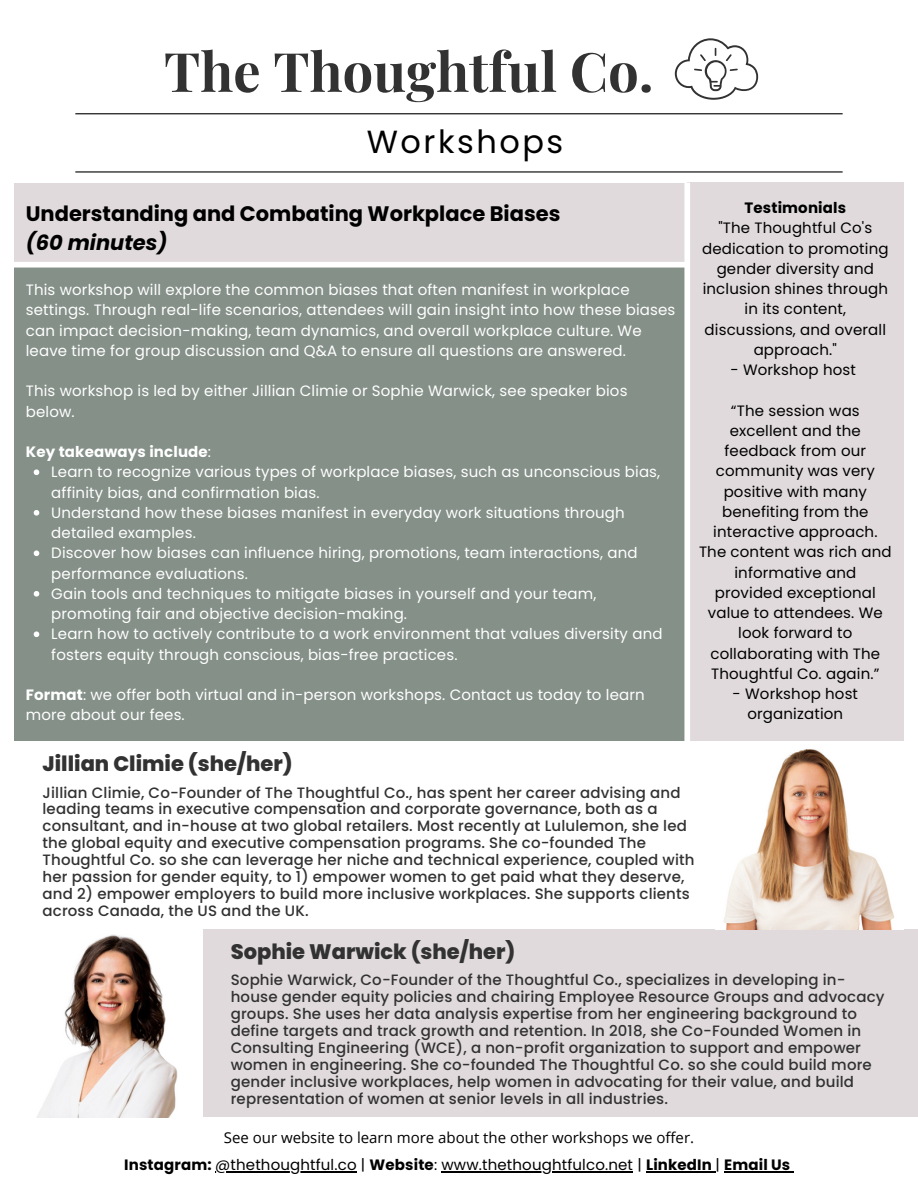
<style>
.page{position:relative;width:918px;height:1188px;background:#fff}
.page>*{position:absolute;margin:0;border:0;box-sizing:border-box;transform-origin:0 0}
.t1{font:700 54.3px "Playfair Display";color:#323232}
.t2{font:31.95px "Poppins";letter-spacing:.08em;color:#000}
.t3{font:700 21px/29.2px "Poppins";color:#000}
.t4{font:800 21px "Poppins";color:#323232}
.t5{font:500 15px/16.8px "Poppins";letter-spacing:.01em;color:#323232}
.t6{font:15px/20.2px "Poppins";letter-spacing:.01em;color:#fff}
.t7{font:15px/20.2px "Poppins";letter-spacing:.01em;color:#000;text-align:center}
.t8{font:15px "Open Sans";color:#000}
.t9{font:700 15px "Poppins";letter-spacing:.01em;color:#fff}
.t10{font:700 15px "Poppins";letter-spacing:.01em;color:#000}
.s1{font-style:italic}
.s2{font-weight:400}
.s3{font-weight:700}
</style>
<div class="page">
<div style="left:203px;top:929px;width:715px;height:188px;background:#e0dadc"></div>
<img style="left:37px;top:934px;width:141px;height:184px">
<svg style="left:675px;top:38px;width:83px;height:62px"></svg>
<hr style="left:75px;top:171px;width:768px;height:2px;background:#000">
<hr style="left:75px;top:113px;width:768px;height:1px;background:#000">
<div style="left:15px;top:183px;width:672px;height:92px;background:#e0dadc"></div>
<div style="left:15px;top:265px;width:671px;height:476px;background:#849088"></div>
<svg style="left:34px;top:469px;width:5px;height:6px"></svg>
<svg style="left:34px;top:510px;width:5px;height:6px"></svg>
<svg style="left:34px;top:550px;width:5px;height:6px"></svg>
<svg style="left:34px;top:591px;width:5px;height:6px"></svg>
<svg style="left:34px;top:631px;width:5px;height:6px"></svg>
<div style="left:687px;top:183px;width:216px;height:558px;background:#e0dadc"></div>
<div style="left:684px;top:183px;width:6px;height:558px;background:#fff"></div>
<hr style="left:215px;top:1171px;width:142px;height:1px;background:#000">
<hr style="left:442px;top:1171px;width:191px;height:1px;background:#000">
<hr style="left:646px;top:1171px;width:69px;height:1px;background:#000">
<hr style="left:724px;top:1171px;width:66px;height:1px;background:#000">
<img style="left:723px;top:749px;width:171px;height:180px">
<div style="left:11px;top:262px;width:676px;height:6px;background:#fff"></div>
<p class="t1" style="left:164px;top:33px;width:491px">The Thoughtful Co.</p>
<p class="t2" style="left:367px;top:120px;width:198px">Workshops</p>
<p class="t3" style="left:26px;top:199px;width:536px">Understanding and Combating Workplace Biases <span class="s1">(60 minutes)</span></p>
<p class="t6" style="left:26px;top:280px;width:651px">This workshop will explore the common biases that often manifest in workplace settings. Through real-life scenarios, attendees will gain insight into how these biases can impact decision-making, team dynamics, and overall workplace culture. We leave time for group discussion and Q&amp;A to ensure all questions are answered.</p>
<p class="t6" style="left:26px;top:381px;width:603px">This workshop is led by either Jillian Climie or Sophie Warwick, see speaker bios below.</p>
<p class="t9" style="left:26px;top:441px;width:187px">Key takeaways include<span class="s2">:</span></p>
<p class="t6" style="left:51px;top:462px;width:610px">Learn to recognize various types of workplace biases, such as unconscious bias, affinity bias, and confirmation bias.</p>
<p class="t6" style="left:51px;top:502px;width:575px">Understand how these biases manifest in everyday work situations through detailed examples.</p>
<p class="t6" style="left:51px;top:543px;width:588px">Discover how biases can influence hiring, promotions, team interactions, and performance evaluations.</p>
<p class="t6" style="left:51px;top:583px;width:547px">Gain tools and techniques to mitigate biases in yourself and your team, promoting fair and objective decision-making.</p>
<p class="t6" style="left:51px;top:624px;width:613px">Learn how to actively contribute to a work environment that values diversity and fosters equity through conscious, bias-free practices.</p>
<p class="t6" style="left:26px;top:685px;width:620px"><span class="s3">Format</span>: we offer both virtual and in-person workshops. Contact us today to learn more about our fees.</p>
<p class="t10" style="left:745px;top:197px;width:103px">Testimonials</p>
<p class="t7" style="left:702px;top:218px;width:188px">"The Thoughtful Co's dedication to promoting gender diversity and inclusion shines through in its content, discussions, and overall approach."</p>
<h3 class="t7" style="left:730px;top:360px;width:127px">- Workshop host</h3>
<h4 class="t7" style="left:699px;top:400px;width:194px">“The session was excellent and the feedback from our community was very positive with many benefiting from the interactive approach.<br>The content was rich and informative and provided exceptional value to attendees. We look forward to collaborating with The<br>Thoughtful Co. again.”</h4>
<p class="t7" style="left:733px;top:684px;width:127px">- Workshop host organization</p>
<h3 class="t4" style="left:43px;top:749px;width:252px">Jillian Climie (she/her)</h3>
<p class="t5" style="left:43px;top:784px;width:654px">Jillian Climie, Co-Founder of The Thoughtful Co., has spent her career advising and leading teams in executive compensation and corporate governance, both as a consultant, and in-house at two global retailers. Most recently at Lululemon, she led the global equity and executive compensation programs. She co-founded The Thoughtful Co. so she can leverage her niche and technical experience, coupled with her passion for gender equity, to 1) empower women to get paid what they deserve, and 2) empower employers to build more inclusive workplaces. She supports clients across Canada, the US and the UK.</p>
<h2 class="t4" style="left:231px;top:937px;width:286px">Sophie Warwick (she/her)</h2>
<h3 class="t5" style="left:231px;top:972px;width:655px">Sophie Warwick, Co-Founder of the Thoughtful Co., specializes in developing in&shy;house gender equity policies and chairing Employee Resource Groups and advocacy groups. She uses her data analysis expertise from her engineering background to define targets and track growth and retention. In 2018, she Co-Founded Women in Consulting Engineering (WCE), a non-profit organization to support and empower women in engineering. She co-founded The Thoughtful Co. so she could build more gender inclusive workplaces, help women in advocating for their value, and build representation of women at senior levels in all industries.</h3>
<p class="t8" style="left:224px;top:1127px;width:472px">See our website to learn more about the other workshops we offer.</p>
<p class="t7" style="left:124px;top:1155px;width:668px"><span class="s3">Instagram:</span> @thethoughtful.co | <span class="s3">Website</span>: www.thethoughtfulco.net | <span class="s3">LinkedIn</span> | <span class="s3">Email Us</span></p>
</div>
